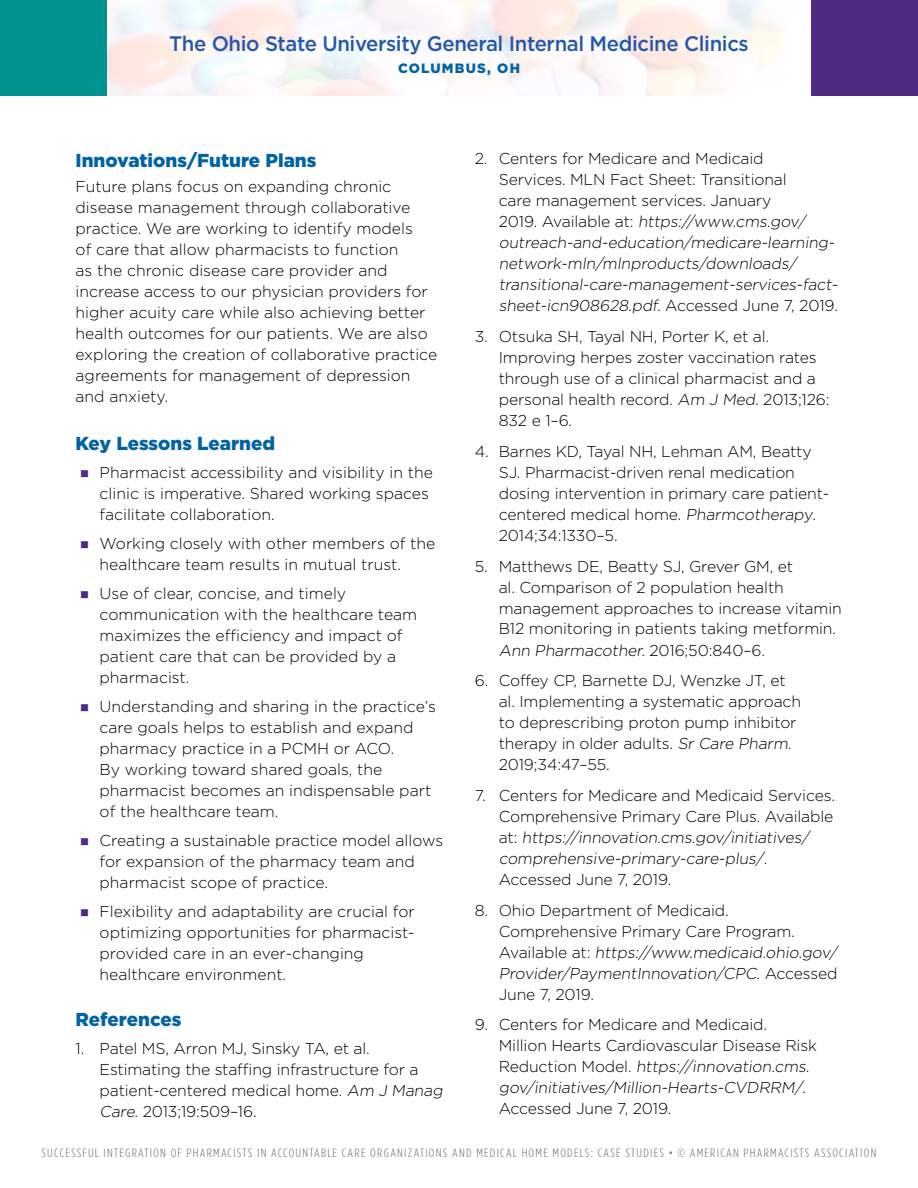
<style>
.page{position:relative;width:918px;height:1188px;background:#fff}
.page>*{position:absolute;margin:0;border:0;box-sizing:border-box;transform-origin:0 0}
.t1{font:500 21px "Gotham";letter-spacing:-.02em;color:#2459a9}
.t2{font:900 18.75px "Gotham";color:#0063a5}
.t3{font:300 15.75px/21px "Gotham";letter-spacing:-.01em;color:#000}
.t4{font:900 13.5px "Gotham";letter-spacing:.09em;color:#0063a5}
.t5{font:300 12px "Gotham Condensed";letter-spacing:.09em;color:#6d6e71;scale:1.15 1}
.s1{color:#4f2b82}
</style>
<div class="page">
<img style="left:106px;top:0;width:706px;height:96px">
<div style="left:812px;top:0;width:106px;height:96px;background:#4f2b83"></div>
<div style="left:0;top:0;width:106px;height:96px;background:#00938f"></div>
<h1 class="t1" style="left:169px;top:29px;width:581px">The Ohio State University General Internal Medicine Clinics</h1>
<p class="t4" style="left:398px;top:60px;width:123px">COLUMBUS, OH</p>
<p class="t2" style="left:76px;top:149px;width:242px">Innovations/Future Plans</p>
<p class="t3" style="left:76px;top:176px;width:363px">Future plans focus on expanding chronic disease management through collaborative practice. We are working to identify models<br>of care that allow pharmacists to function<br>as the chronic disease care provider and increase access to our physician providers for higher acuity care while also achieving better health outcomes for our patients. We are also exploring the creation of collaborative practice agreements for management of depression and anxiety.</p>
<p class="t2" style="left:76px;top:433px;width:201px">Key Lessons Learned</p>
<p class="t3" style="left:100px;top:462px;width:335px;text-indent:-20px"><span class="s1">■</span> Pharmacist accessibility and visibility in the clinic is imperative. Shared working spaces facilitate collaboration.</p>
<p class="t3" style="left:100px;top:533px;width:337px;text-indent:-20px"><span class="s1">■</span> Working closely with other members of the healthcare team results in mutual trust.</p>
<p class="t3" style="left:100px;top:583px;width:319px;text-indent:-20px"><span class="s1">■</span> Use of clear, concise, and timely communication with the healthcare team maximizes the efficiency and impact of patient care that can be provided by a pharmacist.</p>
<p class="t3" style="left:100px;top:696px;width:338px;text-indent:-20px"><span class="s1">■</span> Understanding and sharing in the practice’s care goals helps to establish and expand pharmacy practice in a PCMH or ACO.<br>By working toward shared goals, the pharmacist becomes an indispensable part of the healthcare team.</p>
<p class="t3" style="left:100px;top:830px;width:345px;text-indent:-20px"><span class="s1">■</span> Creating a sustainable practice model allows for expansion of the pharmacy team and pharmacist scope of practice.</p>
<p class="t3" style="left:100px;top:901px;width:317px;text-indent:-20px"><span class="s1">■</span> Flexibility and adaptability are crucial for optimizing opportunities for pharmacist&shy;provided care in an ever-changing healthcare environment.</p>
<p class="t2" style="left:76px;top:1009px;width:107px">References</p>
<p class="t3" style="left:100px;top:1038px;width:347px;text-indent:-24px">1. Patel MS, Arron MJ, Sinsky TA, et al.<br>Estimating the staffing infrastructure for a patient-centered medical home. Am J Manag Care. 2013;19:509–16.</p>
<p class="t3" style="left:499px;top:148px;width:343px;text-indent:-24px">2. Centers for Medicare and Medicaid<br>Services. MLN Fact Sheet: Transitional<br>care management services. January<br>2019. Available at: https://www.cms.gov/ outreach-and-education/medicare-learning&shy;network-mln/mlnproducts/downloads/ transitional-care-management-services-fact&shy;sheet-icn908628.pdf. Accessed June 7, 2019.</p>
<p class="t3" style="left:499px;top:326px;width:332px;text-indent:-24px">3. Otsuka SH, Tayal NH, Porter K, et al.<br>Improving herpes zoster vaccination rates through use of a clinical pharmacist and a personal health record. Am J Med. 2013;126:<br>832 e 1–6.</p>
<p class="t3" style="left:499px;top:441px;width:332px;text-indent:-24px">4. Barnes KD, Tayal NH, Lehman AM, Beatty SJ. Pharmacist-driven renal medication dosing intervention in primary care patient&shy;centered medical home. Pharmcotherapy.<br>2014;34:1330–5.</p>
<p class="t3" style="left:499px;top:555px;width:345px;text-indent:-24px">5. Matthews DE, Beatty SJ, Grever GM, et<br>al. Comparison of 2 population health management approaches to increase vitamin B12 monitoring in patients taking metformin.<br>Ann Pharmacother. 2016;50:840–6.</p>
<p class="t3" style="left:499px;top:670px;width:304px;text-indent:-24px">6. Coffey CP, Barnette DJ, Wenzke JT, et al. Implementing a systematic approach to deprescribing proton pump inhibitor therapy in older adults. Sr Care Pharm.<br>2019;34:47–55.</p>
<p class="t3" style="left:499px;top:785px;width:338px;text-indent:-24px">7. Centers for Medicare and Medicaid Services.<br>Comprehensive Primary Care Plus. Available at: https://innovation.cms.gov/initiatives/ comprehensive-primary-care-plus/.<br>Accessed June 7, 2019.</p>
<p class="t3" style="left:499px;top:899px;width:340px;text-indent:-24px">8. Ohio Department of Medicaid.<br>Comprehensive Primary Care Program.<br>Available at: https://www.medicaid.ohio.gov/ Provider/PaymentInnovation/CPC. Accessed June 7, 2019.</p>
<p class="t3" style="left:499px;top:1014px;width:320px;text-indent:-24px">9. Centers for Medicare and Medicaid.<br>Million Hearts Cardiovascular Disease Risk Reduction Model. https://innovation.cms. gov/initiatives/Million-Hearts-CVDRRM/.<br>Accessed June 7, 2019.</p>
<p class="t5" style="left:41px;top:1147px;width:728px">SUCCESSFUL INTEGRATION OF PHARMACISTS IN ACCOUNTABLE CARE ORGANIZATIONS AND MEDICAL HOME MODELS: CASE STUDIES • © AMERICAN PHARMACISTS ASSOCIATION</p>
</div>
